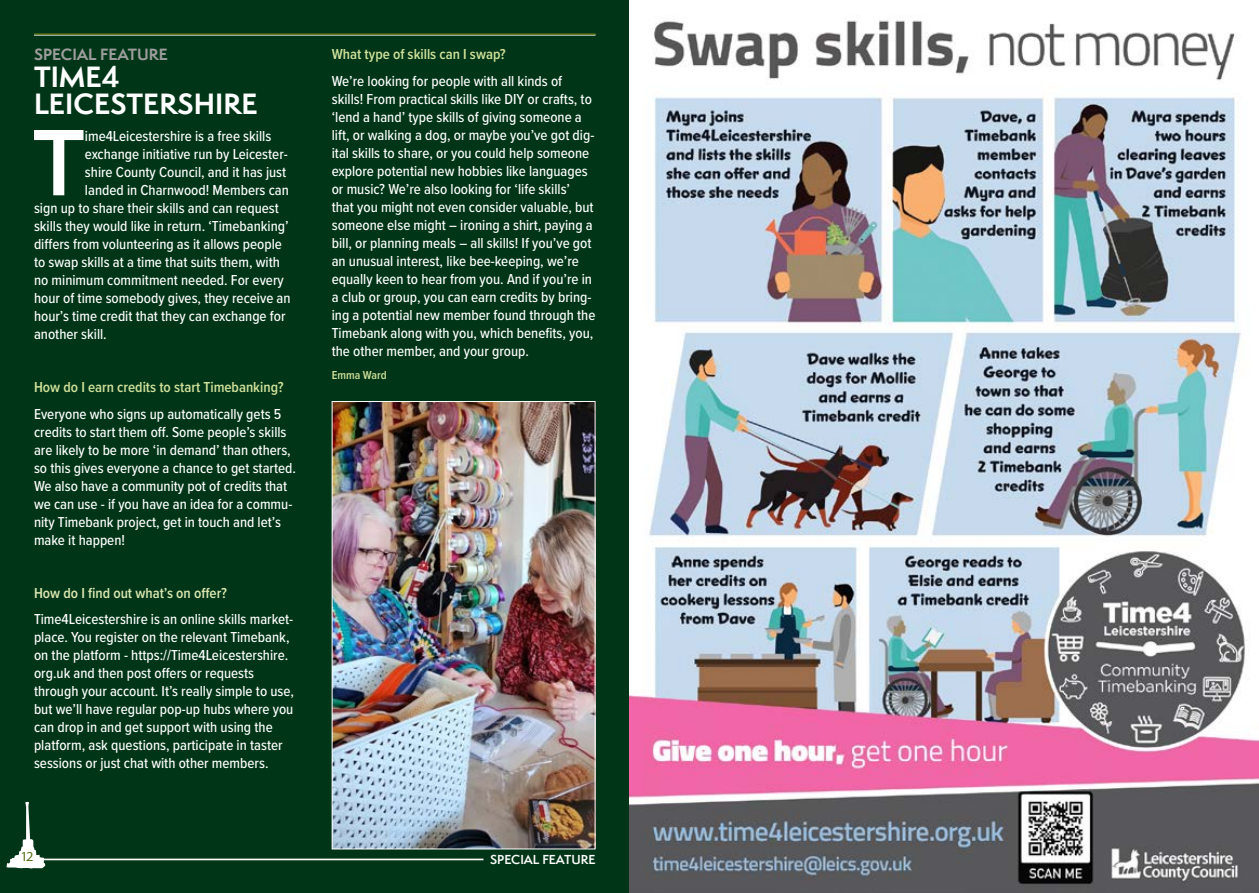
<style>
.page{position:relative;width:1259px;height:893px;background:#fff}
.page>*{position:absolute;margin:0;border:0;box-sizing:border-box;transform-origin:0 0}
.t1{font:600 86.4px "Semplicita Pro";color:#fff}
.t2{font:700 27px/27px "Semplicita Pro";color:#fff}
.t3{font:500 15px/18px "Proxima Nova Cond";color:#fff}
.t4{font:600 15px "Proxima Nova Cond";color:#d2e19b}
.t5{font:600 15px "Proxima Nova Cond";color:#dce7b1}
.t6{font:700 15px "Semplicita Pro";color:#9d9d9d}
.t7{font:600 12px "Semplicita Pro";color:#fff}
.t8{font:600 12px "Proxima Nova Cond";color:#d2e19b}
.t9{font:500 12px "Semplicita Pro";color:#50690e}
</style>
<div class="page">
<div style="left:0;top:0;width:629px;height:893px;background:#003617"></div>
<svg style="left:7px;top:802px;width:38px;height:66px"></svg>
<hr style="left:34px;top:859px;width:449px;height:1px;background:#fff">
<hr style="left:34px;top:34px;width:561px;height:2px;background:#fff">
<img style="left:334px;top:403px;width:259px;height:444px">
<div style="left:332px;top:401px;width:263px;height:448px;border:1px solid #fff"></div>
<hr style="left:34px;top:33px;width:561px;height:2px;background:#50690e">
<img style="left:629px;top:20px;width:630px;height:873px">
<p class="t6" style="left:34px;top:43px;width:135px">SPECIAL FEATURE</p>
<h2 class="t2" style="left:34px;top:63px;width:225px">TIME4<br>LEICESTERSHIRE</h2>
<h1 class="t1" style="left:33px;top:100px;width:54px">T</h1>
<p class="t3" style="left:85px;top:127px;width:188px">ime4Leicestershire is a free skills</p>
<p class="t3" style="left:85px;top:145px;width:204px">exchange initiative run by Leicester-</p>
<p class="t3" style="left:85px;top:163px;width:203px">shire County Council, and it has just</p>
<p class="t3" style="left:85px;top:181px;width:205px">landed in Charnwood! Members can</p>
<p class="t3" style="left:34px;top:199px;width:246px">sign up to share their skills and can request</p>
<p class="t3" style="left:34px;top:217px;width:256px">skills they would like in return. ‘Timebanking’</p>
<p class="t3" style="left:34px;top:235px;width:249px">differs from volunteering as it allows people</p>
<p class="t3" style="left:34px;top:253px;width:247px">to swap skills at a time that suits them, with</p>
<p class="t3" style="left:34px;top:271px;width:251px">no minimum commitment needed. For every</p>
<p class="t3" style="left:34px;top:289px;width:258px">hour of time somebody gives, they receive an</p>
<p class="t3" style="left:34px;top:307px;width:253px">hour’s time credit that they can exchange for</p>
<p class="t3" style="left:34px;top:325px;width:74px">another skill.</p>
<p class="t4" style="left:34px;top:376px;width:251px">How do I earn credits to start Timebanking?</p>
<p class="t3" style="left:34px;top:404px;width:263px">Everyone who signs up automatically gets 5 credits to start them off. Some people’s skills are likely to be more ‘in demand’ than others, so this gives everyone a chance to get started.<br>We also have a community pot of credits that we can use - if you have an idea for a commu&shy;nity Timebank project, get in touch and let’s make it happen!</p>
<p class="t5" style="left:34px;top:582px;width:195px">How do I find out what’s on offer?</p>
<p class="t3" style="left:34px;top:610px;width:261px">Time4Leicestershire is an online skills market&shy;place. You register on the relevant Timebank, on the platform - https://Time4Leicestershire. org.uk and then post offers or requests through your account. It’s really simple to use, but we’ll have regular pop-up hubs where you can drop in and get support with using the platform, ask questions, participate in taster sessions or just chat with other members.</p>
<p class="t9" style="left:22px;top:848px;width:13px">12</p>
<p class="t4" style="left:332px;top:43px;width:175px">What type of skills can I swap?</p>
<p class="t3" style="left:332px;top:71px;width:265px">We’re looking for people with all kinds of skills! From practical skills like DIY or crafts, to ‘lend a hand’ type skills of giving someone a lift, or walking a dog, or maybe you’ve got dig&shy;ital skills to share, or you could help someone explore potential new hobbies like languages or music? We’re also looking for ‘life skills’ that you might not even consider valuable, but someone else might – ironing a shirt, paying a bill, or planning meals – all skills! If you’ve got an unusual interest, like bee-keeping, we’re equally keen to hear from you. And if you’re in a club or group, you can earn credits by bring&shy;ing a potential new member found through the Timebank along with you, which benefits, you, the other member, and your group.</p>
<p class="t8" style="left:332px;top:366px;width:56px">Emma Ward</p>
<p class="t7" style="left:490px;top:850px;width:107px">SPECIAL FEATURE</p>
</div>
